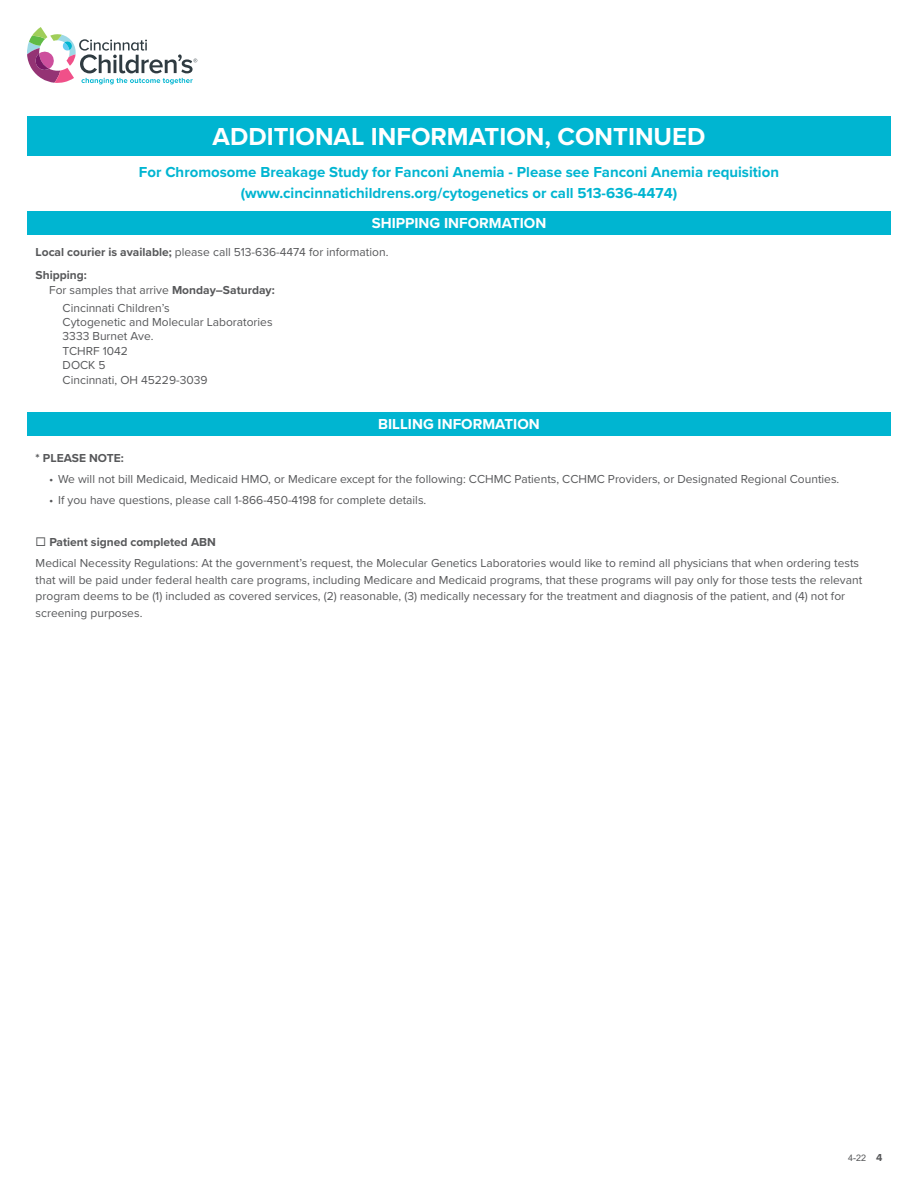
<style>
.page{position:relative;width:918px;height:1188px;background:#fff}
.page>*{position:absolute;margin:0;border:0;box-sizing:border-box;transform-origin:0 0}
.t1{font:700 25.5px "Proxima Nova";color:#fff}
.t2{font:700 15px "Proxima Nova";color:#00b5d1}
.t3{font:700 15px "Proxima Nova";color:#fff}
.t4{font:12px/16.5px "Proxima Nova";color:#57585a}
.t5{font:700 12px "Proxima Nova";color:#57585a}
.t6{font:9px "Arial";color:#57585a}
.s1{font-weight:700}
.s2{font-family:"Proxima Nova";font-weight:700;font-size:10.5px}
</style>
<div class="page">
<svg style="left:27px;top:27px;width:170px;height:57px"></svg>
<div style="left:27px;top:117px;width:864px;height:39px;background:#00b5d1"></div>
<div style="left:27px;top:413px;width:864px;height:23px;background:#00b5d1"></div>
<div style="left:27px;top:211px;width:864px;height:24px;background:#00b5d1"></div>
<p class="t1" style="left:213px;top:117px;width:494px">ADDITIONAL INFORMATION, CONTINUED</p>
<p class="t2" style="left:139px;top:161px;width:642px">For Chromosome Breakage Study for Fanconi Anemia - Please see Fanconi Anemia requisition</p>
<p class="t2" style="left:241px;top:182px;width:438px">(www.cincinnatichildrens.org/cytogenetics or call 513-636-4474)</p>
<p class="t3" style="left:372px;top:212px;width:176px">SHIPPING INFORMATION</p>
<p class="t4" style="left:36px;top:243px;width:354px"><span class="s1">Local courier is available;</span> please call 513-636-4474 for information.</p>
<p class="t5" style="left:36px;top:266px;width:53px">Shipping:</p>
<p class="t4" style="left:49px;top:281px;width:227px">For samples that arrive <span class="s1">Monday–Saturday:</span></p>
<p class="t4" style="left:63px;top:299px;width:109px">Cincinnati Children’s</p>
<p class="t4" style="left:63px;top:313px;width:211px">Cytogenetic and Molecular Laboratories</p>
<p class="t4" style="left:63px;top:328px;width:92px">3333 Burnet Ave.</p>
<p class="t4" style="left:63px;top:342px;width:67px">TCHRF 1042</p>
<p class="t4" style="left:63px;top:357px;width:45px">DOCK 5</p>
<p class="t4" style="left:63px;top:371px;width:146px">Cincinnati, OH 45229-3039</p>
<p class="t3" style="left:378px;top:413px;width:163px">BILLING INFORMATION</p>
<p class="t5" style="left:36px;top:449px;width:90px">* PLEASE NOTE:</p>
<p class="t4" style="left:49px;top:470px;width:792px">• We will not bill Medicaid, Medicaid HMO, or Medicare except for the following: CCHMC Patients, CCHMC Providers, or Designated Regional Counties.</p>
<p class="t4" style="left:49px;top:491px;width:379px">• If you have questions, please call 1-866-450-4198 for complete details.</p>
<p class="t5" style="left:36px;top:533px;width:182px">◻ Patient signed completed ABN</p>
<p class="t4" style="left:36px;top:554px;width:828px">Medical Necessity Regulations: At the government’s request, the Molecular Genetics Laboratories would like to remind all physicians that when ordering tests that will be paid under federal health care programs, including Medicare and Medicaid programs, that these programs will pay only for those tests the relevant program deems to be (1) included as covered services, (2) reasonable, (3) medically necessary for the treatment and diagnosis of the patient, and (4) not for screening purposes.</p>
<p class="t6" style="left:848px;top:1152px;width:35px">4-22 <span class="s2">4</span></p>
</div>
